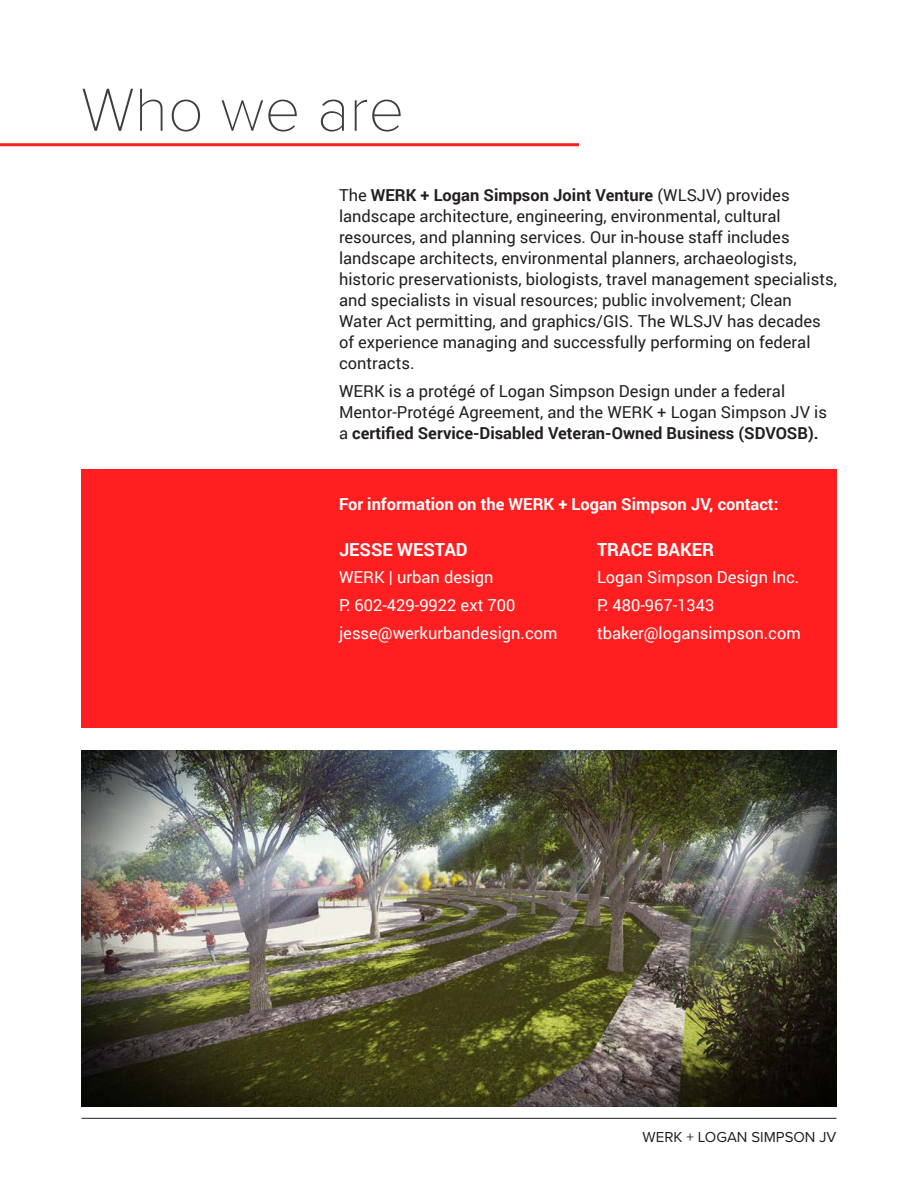
<style>
.page{position:relative;width:918px;height:1188px;background:#fff}
.page>*{position:absolute;margin:0;border:0;box-sizing:border-box;transform-origin:0 0}
.Header_1{font:100 63px "Proxima Nova T";color:#3e3e3f}
.Header_3{font:700 18px "Roboto";color:#fff}
.Body_Text{font:16.5px/21px "Roboto";color:#231f20}
.Body_Text-2{font:16.5px "Roboto";color:#fff}
.Body_Text-3{font:700 16.5px "Roboto";color:#fff}
.t1{font:15px "Proxima Nova";color:#231f20}
.s1{font-weight:700}
</style>
<div class="page">
<hr style="left:82px;top:1118px;width:754px;height:1px;background:#231f20">
<div style="left:81px;top:469px;width:756px;height:258px;background:#ff1f20"></div>
<hr style="left:0;top:143px;width:579px;height:3px;background:#ff1f20">
<img style="left:81px;top:751px;width:756px;height:356px">
<p class="Header_1" style="left:81px;top:63px;width:325px">Who we are</p>
<p class="Body_Text" style="left:339px;top:184px;width:500px">The <span class="s1">WERK + Logan Simpson Joint Venture</span> (WLSJV) provides landscape architecture, engineering, environmental, cultural resources, and planning services. Our in-house staff includes landscape architects, environmental planners, archaeologists, historic preservationists, biologists, travel management specialists, and specialists in visual resources; public involvement; Clean Water Act permitting, and graphics/GIS. The WLSJV has decades of experience managing and successfully performing on federal contracts.</p>
<p class="Body_Text" style="left:339px;top:380px;width:490px">WERK is a protégé of Logan Simpson Design under a federal<br>Mentor-Protégé Agreement, and the WERK + Logan Simpson JV is a <span class="s1">certified Service-Disabled Veteran-Owned Business (SDVOSB).</span></p>
<p class="Body_Text-3" style="left:339px;top:492px;width:441px">For information on the WERK + Logan Simpson JV, contact:</p>
<p class="Header_3" style="left:339px;top:537px;width:130px">JESSE WESTAD</p>
<p class="Body_Text-2" style="left:339px;top:566px;width:156px">WERK | urban design</p>
<p class="Body_Text-2" style="left:339px;top:594px;width:178px">P: 602-429-9922 ext 700</p>
<p class="Body_Text-2" style="left:339px;top:621px;width:220px">jesse@werkurbandesign.com</p>
<p class="Header_3" style="left:597px;top:537px;width:118px">TRACE BAKER</p>
<p class="Body_Text-2" style="left:597px;top:566px;width:204px">Logan Simpson Design Inc.</p>
<p class="Body_Text-2" style="left:597px;top:594px;width:119px">P: 480-967-1343</p>
<p class="Body_Text-2" style="left:597px;top:621px;width:205px">tbaker@logansimpson.com</p>
<p class="t1" style="left:643px;top:1125px;width:195px">WERK + LOGAN SIMPSON JV</p>
</div>
